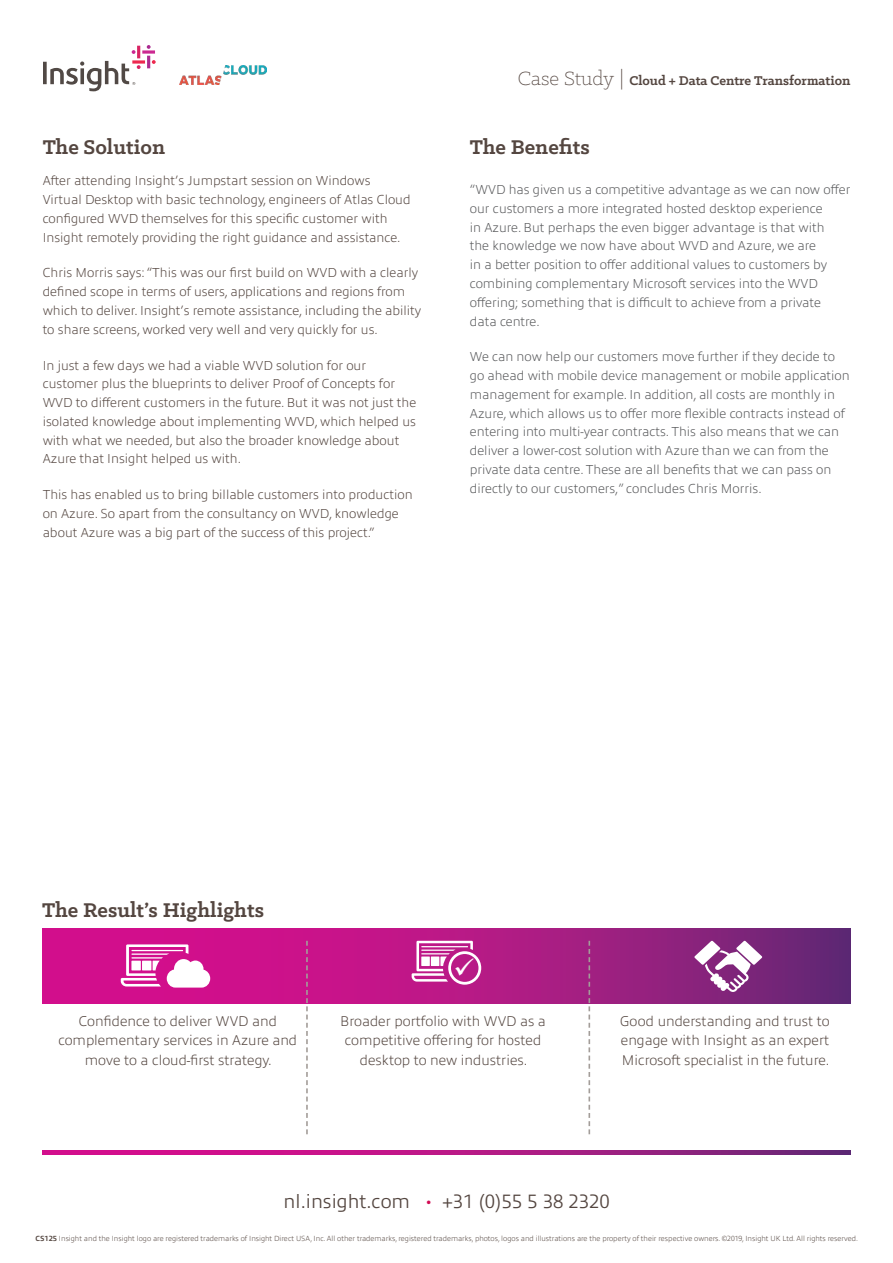
<style>
.page{position:relative;width:893px;height:1263px;background:#fff}
.page>*{position:absolute;margin:0;border:0;box-sizing:border-box;transform-origin:0 0}
.sub_headers{font:700 22.5px "Klinic Slab";color:#544640}
.Body_Copy{font:700 22.5px "Klinic Slab";color:#544640}
.sign_off_numbers{font:300 19.5px "Allumi Pro";color:#544640}
.t1{font:700 14.4px "Klinic Slab";color:#544640}
.results_copy{font:200 14.25px/19.5px "Allumi Pro";color:#544640;text-align:center}
.Body_Copy-2{font:200 13.2px/18.8px "Allumi Pro";color:#544640}
.bullets{font:200 13.2px/18.8px "Allumi Pro";color:#57585a}
.sign_off_numbers-2{font:200 7.5px "Allumi Pro";color:#544640}
.s1{font-weight:300;font-size:21.6px}
.s2{font-weight:300;font-size:22.8px}
.s3{font-family:"Klinic Slab";color:#d20c54}
.s4{font-weight:700}
</style>
<div class="page">
<svg style="left:43px;top:928px;width:808px;height:76px;background:#ae1984"></svg>
<svg style="left:306px;top:941px;width:2px;height:193px"></svg>
<svg style="left:588px;top:941px;width:2px;height:193px"></svg>
<svg style="left:694px;top:941px;width:68px;height:51px"></svg>
<svg style="left:43px;top:1150px;width:808px;height:4px;background:#ae1984"></svg>
<img style="left:180px;top:65px;width:87px;height:19px">
<svg style="left:147px;top:45px;width:4px;height:4px"></svg>
<svg style="left:142px;top:50px;width:13px;height:4px"></svg>
<svg style="left:147px;top:56px;width:9px;height:12px"></svg>
<svg style="left:141px;top:60px;width:4px;height:4px"></svg>
<svg style="left:43px;top:46px;width:98px;height:45px"></svg>
<svg style="left:121px;top:944px;width:89px;height:43px"></svg>
<svg style="left:412px;top:941px;width:69px;height:44px"></svg>
<p class="sub_headers" style="left:43px;top:132px;width:124px">The Solution</p>
<p class="Body_Copy-2" style="left:43px;top:170px;width:369px">After attending Insight’s Jumpstart session on Windows Virtual Desktop with basic technology, engineers of Atlas Cloud configured WVD themselves for this specific customer with Insight remotely providing the right guidance and assistance.</p>
<p class="Body_Copy-2" style="left:43px;top:263px;width:380px">Chris Morris says: “This was our first build on WVD with a clearly defined scope in terms of users, applications and regions from which to deliver. Insight’s remote assistance, including the ability to share screens, worked very well and very quickly for us.</p>
<p class="Body_Copy-2" style="left:43px;top:355px;width:375px">In just a few days we had a viable WVD solution for our customer plus the blueprints to deliver Proof of Concepts for WVD to different customers in the future. But it was not just the isolated knowledge about implementing WVD, which helped us with what we needed, but also the broader knowledge about Azure that Insight helped us with.</p>
<p class="Body_Copy-2" style="left:43px;top:484px;width:371px">This has enabled us to bring billable customers into production on Azure. So apart from the consultancy on WVD, knowledge about Azure was a big part of the success of this project.”</p>
<p class="t1" style="left:518px;top:71px;width:334px"><span class="s1">Case Study</span> <span class="s2">|</span> Cloud + Data Centre Transformation</p>
<p class="Body_Copy" style="left:470px;top:132px;width:121px">The Benefits</p>
<p class="bullets" style="left:470px;top:179px;width:382px">“WVD has given us a competitive advantage as we can now offer our customers a more integrated hosted desktop experience<br>in Azure. But perhaps the even bigger advantage is that with<br>the knowledge we now have about WVD and Azure, we are<br>in a better position to offer additional values to customers by combining complementary Microsoft services into the WVD offering; something that is difficult to achieve from a private data centre.</p>
<p class="bullets" style="left:470px;top:346px;width:381px">We can now help our customers move further if they decide to go ahead with mobile device management or mobile application management for example. In addition, all costs are monthly in Azure, which allows us to offer more flexible contracts instead of entering into multi-year contracts. This also means that we can deliver a lower-cost solution with Azure than we can from the private data centre. These are all benefits that we can pass on directly to our customers,” concludes Chris Morris.</p>
<p class="sub_headers" style="left:42px;top:895px;width:223px">The Result’s Highlights</p>
<p class="results_copy" style="left:58px;top:1010px;width:240px">Confidence to deliver WVD and complementary services in Azure and move to a cloud-first strategy.</p>
<p class="results_copy" style="left:340px;top:1010px;width:207px">Broader portfolio with WVD as a competitive offering for hosted desktop to new industries.</p>
<p class="results_copy" style="left:620px;top:1010px;width:211px;text-align:justify">Good understanding and trust to engage with Insight as an expert Microsoft specialist in the future.</p>
<p class="sign_off_numbers" style="left:284px;top:1187px;width:328px">nl.insight.com <span class="s3">•</span> +31 (0)55 5 38 2320</p>
<p class="sign_off_numbers-2" style="left:36px;top:1233px;width:824px"><span class="s4">CS125</span> Insight and the Insight logo are registered trademarks of Insight Direct USA, Inc. All other trademarks, registered trademarks, photos, logos and illustrations are the property of their respective owners. ©2019, Insight UK Ltd. All rights reserved.</p>
</div>
